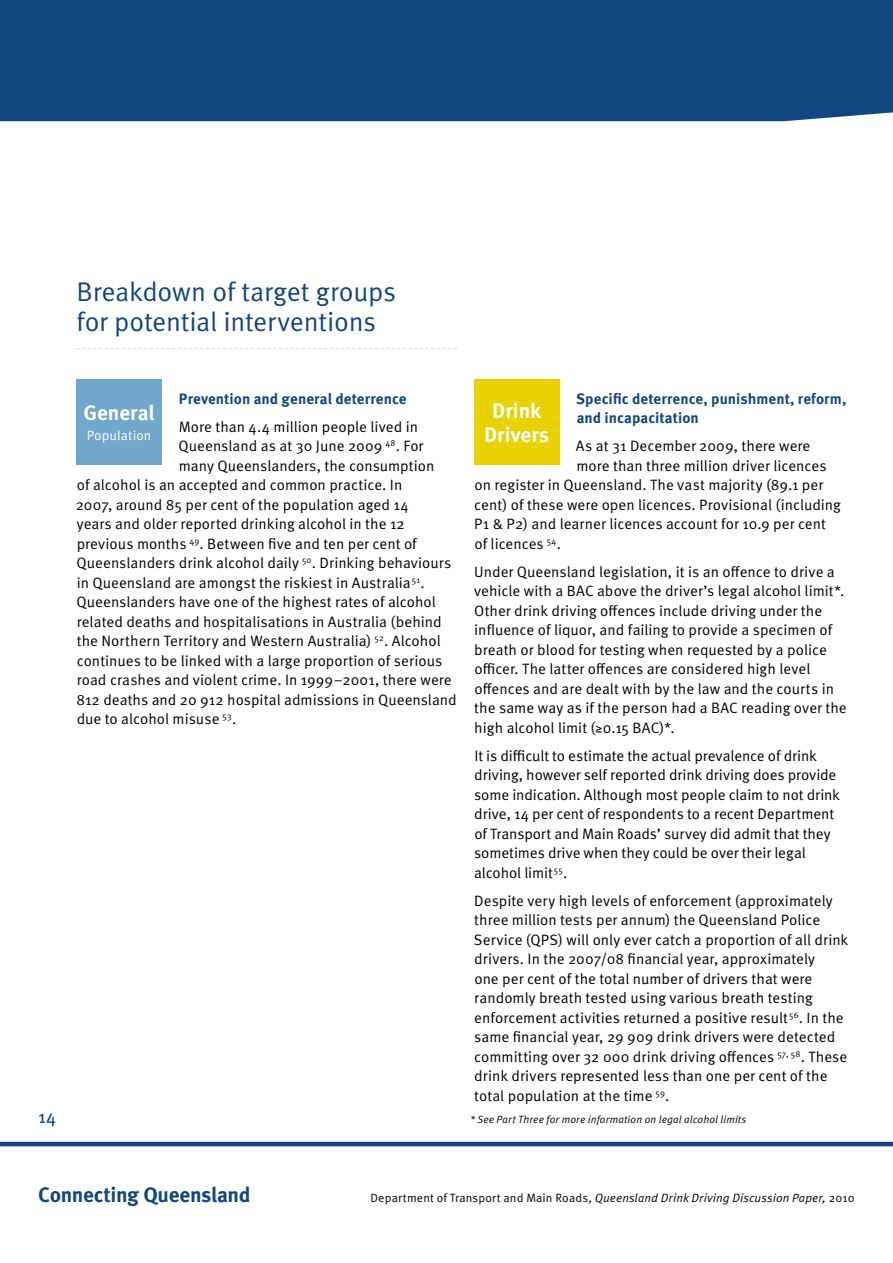
<style>
.page{position:relative;width:893px;height:1263px;background:#fff}
.page>*{position:absolute;margin:0;border:0;box-sizing:border-box;transform-origin:0 0}
.t1{font:27px/30px "Meta OT";letter-spacing:-.01em;color:#124681}
.t2{font:700 21px "Meta OT";letter-spacing:-.02em;color:#124681}
.t3{font:700 21px/24px "Meta OT";color:#fff;text-align:center}
.t4{font:18px "Meta OT";color:#124681}
.t5{font:15px/19.5px "Meta OT";color:#000}
.t6{font:700 15px/19.5px "Meta OT";color:#124681}
.t7{font:13.5px "Meta OT";letter-spacing:.005em;color:#fff}
.t8{font:12px "Meta OT";letter-spacing:.01em;color:#000}
.t9{font:italic 10.5px "Meta OT";letter-spacing:.015em;color:#000}
.s1{font-style:italic}
</style>
<div class="page">
<svg style="left:77px;top:348px;width:380px;height:1px"></svg>
<div style="left:77px;top:379px;width:85px;height:85px;background:#70a7cb"></div>
<div style="left:474px;top:379px;width:85px;height:85px;background:#e8d300"></div>
<div style="left:0;top:0;width:893px;height:121px;background:#124681"></div>
<hr style="left:0;top:1142px;width:893px;height:4px;background:#124681">
<h1 class="t1" style="left:77px;top:277px;width:321px">Breakdown of target groups for potential interventions</h1>
<p class="t4" style="left:38px;top:1105px;width:20px">14</p>
<h2 class="t3" style="left:83px;top:401px;width:73px">General</h2>
<p class="t6" style="left:576px;top:389px;width:272px">Specific deterrence, punishment, reform, and incapacitation</p>
<p class="t5" style="left:576px;top:436px;width:236px">As at 31 December 2009, there were</p>
<p class="t5" style="left:576px;top:456px;width:252px">more than three million driver licences</p>
<p class="t5" style="left:474px;top:475px;width:350px">on register in Queensland. The vast majority (89.1 per</p>
<p class="t5" style="left:474px;top:495px;width:368px">cent) of these were open licences. Provisional (including</p>
<p class="t5" style="left:474px;top:514px;width:353px">P1 &amp; P2) and learner licences account for 10.9 per cent</p>
<p class="t5" style="left:474px;top:534px;width:88px">of licences <sup>54</sup>.</p>
<p class="t5" style="left:474px;top:562px;width:374px">Under Queensland legislation, it is an offence to drive a vehicle with a BAC above the driver’s legal alcohol limit*.<br>Other drink driving offences include driving under the influence of liquor, and failing to provide a specimen of breath or blood for testing when requested by a police officer. The latter offences are considered high level offences and are dealt with by the law and the courts in the same way as if the person had a BAC reading over the high alcohol limit (≥0.15 BAC)*.</p>
<p class="t5" style="left:474px;top:746px;width:367px">It is difficult to estimate the actual prevalence of drink driving, however self reported drink driving does provide some indication. Although most people claim to not drink drive, 14 per cent of respondents to a recent Department of Transport and Main Roads’ survey did admit that they sometimes drive when they could be over their legal alcohol limit<sup>55</sup>.</p>
<p class="t5" style="left:474px;top:891px;width:376px">Despite very high levels of enforcement (approximately three million tests per annum) the Queensland Police Service (QPS) will only ever catch a proportion of all drink drivers. In the 2007/08 financial year, approximately<br>one per cent of the total number of drivers that were randomly breath tested using various breath testing enforcement activities returned a positive result <sup>56</sup>. In the same financial year, 29 909 drink drivers were detected committing over 32 000 drink driving offences <sup>57,</sup> <sup>58</sup>. These drink drivers represented less than one per cent of the total population at the time <sup>59</sup>.</p>
<p class="t9" style="left:470px;top:1113px;width:278px">* See Part Three for more information on legal alcohol limits</p>
<p class="t6" style="left:179px;top:389px;width:229px">Prevention and general deterrence</p>
<p class="t5" style="left:179px;top:417px;width:241px">More than 4.4 million people lived in</p>
<p class="t5" style="left:179px;top:436px;width:246px">Queensland as at 30 June 2009 <sup>48</sup>. For</p>
<p class="t5" style="left:179px;top:456px;width:257px">many Queenslanders, the consumption</p>
<p class="t5" style="left:77px;top:475px;width:327px">of alcohol is an accepted and common practice. In</p>
<p class="t5" style="left:76px;top:495px;width:334px">2007, around 85 per cent of the population aged 14</p>
<p class="t5" style="left:77px;top:514px;width:330px">years and older reported drinking alcohol in the 12</p>
<p class="t5" style="left:77px;top:534px;width:342px">previous months <sup>49</sup>. Between five and ten per cent of</p>
<p class="t5" style="left:77px;top:553px;width:376px">Queenslanders drink alcohol daily <sup>50</sup>. Drinking behaviours</p>
<p class="t5" style="left:77px;top:573px;width:350px">in Queensland are amongst the riskiest in Australia<sup>51</sup>.</p>
<p class="t5" style="left:77px;top:592px;width:361px">Queenslanders have one of the highest rates of alcohol</p>
<p class="t5" style="left:77px;top:612px;width:366px">related deaths and hospitalisations in Australia (behind</p>
<p class="t5" style="left:77px;top:631px;width:365px">the Northern Territory and Western Australia) <sup>52</sup>. Alcohol</p>
<p class="t5" style="left:77px;top:651px;width:367px">continues to be linked with a large proportion of serious</p>
<p class="t5" style="left:77px;top:670px;width:377px">road crashes and violent crime. In 1999–2001, there were</p>
<p class="t5" style="left:77px;top:690px;width:382px">812 deaths and 20 912 hospital admissions in Queensland</p>
<p class="t5" style="left:77px;top:709px;width:161px">due to alcohol misuse <sup>53</sup>.</p>
<h2 class="t3" style="left:484px;top:399px;width:67px">Drink<br>Drivers</h2>
<p class="t7" style="left:87px;top:427px;width:66px">Population</p>
<h2 class="t2" style="left:38px;top:1182px;width:214px">Connecting Queensland</h2>
<p class="t8" style="left:370px;top:1191px;width:486px">Department of Transport and Main Roads, <span class="s1">Queensland Drink Driving Discussion Paper,</span> 2010</p>
</div>
